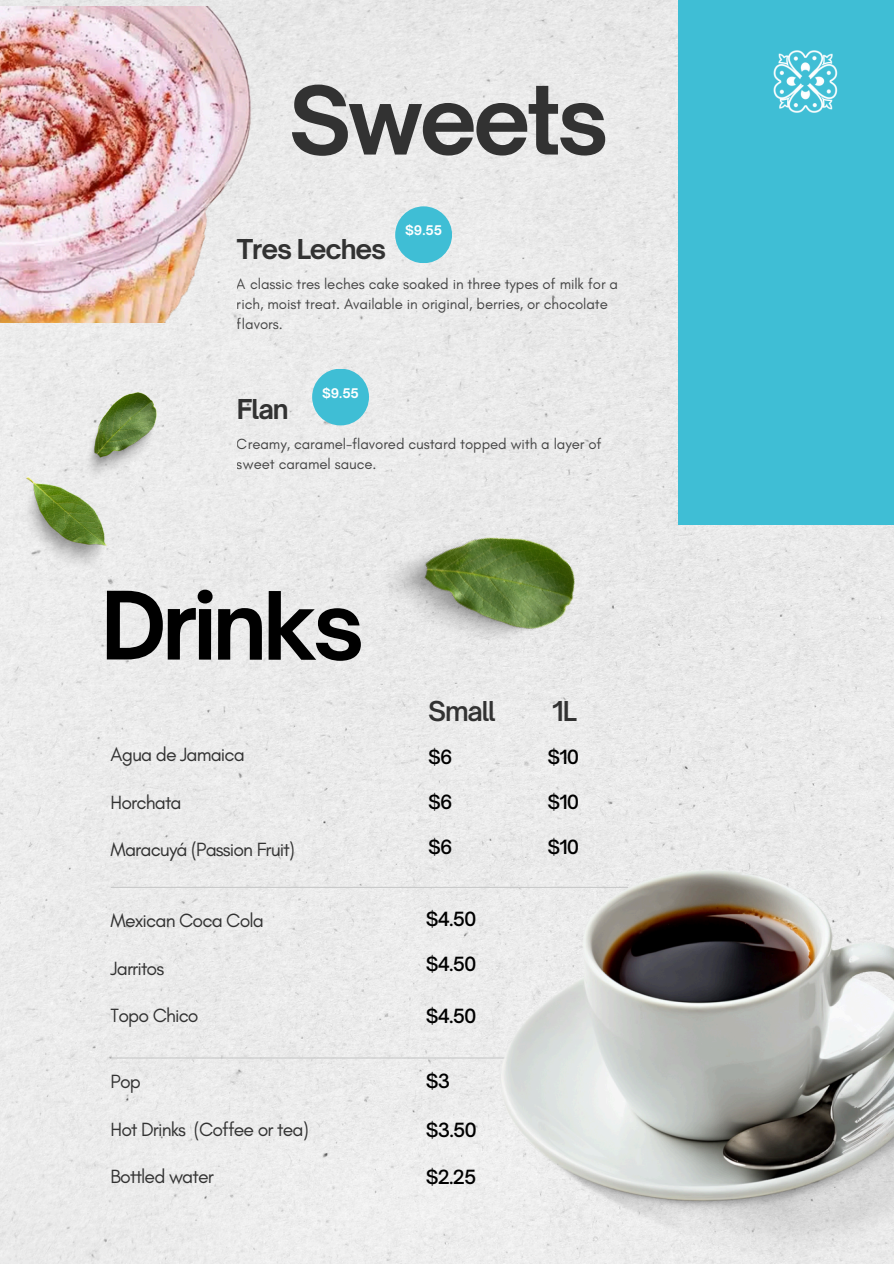
<style>
.page{position:relative;width:894px;height:1264px;background:#fff}
.page>*{position:absolute;margin:0;border:0;box-sizing:border-box;transform-origin:0 0}
.t1{font:700 90px "Open Sauce One";letter-spacing:-.045em;color:#000}
.t2{font:700 90px "Open Sauce One";letter-spacing:-.045em;color:#323232}
.t3{font:700 26.25px "Open Sauce One";letter-spacing:-.045em;color:#323232}
.t4{font:600 26.25px "Open Sauce One";letter-spacing:-.045em;color:#323232}
.t5{font:19.5px "Glacial Indifference";letter-spacing:-.045em;color:#323232}
.t6{font:500 18.75px "Open Sauce One";letter-spacing:-.045em;color:#000}
.t7{font:15px/20.2px "Glacial Indifference";letter-spacing:-.005em;color:#323232}
.t8{font:700 12.75px "Open Sauce One";color:#fff}
</style>
<div class="page">
<div style="left:0;top:0;width:893px;height:1263px;background:#ebebeb"></div>
<div style="left:678px;top:0;width:215px;height:524px;background:#3fbed5"></div>
<img style="left:773px;top:50px;width:65px;height:63px">
<div style="left:395px;top:206px;width:57px;height:57px;background:#3fbed5;border-radius:50%"></div>
<div style="left:312px;top:368px;width:57px;height:57px;background:#3fbed5;border-radius:50%"></div>
<hr style="left:111px;top:886px;width:516px;height:1px;background:#c7c8c8">
<hr style="left:111px;top:1057px;width:516px;height:1px;background:#c7c8c8">
<img style="left:0;top:7px;width:271px;height:316px">
<img style="left:22px;top:478px;width:84px;height:93px">
<img style="left:82px;top:392px;width:74px;height:90px">
<img style="left:363px;top:477px;width:228px;height:220px">
<img style="left:395px;top:745px;width:498px;height:518px">
<p class="t2" style="left:289px;top:64px;width:321px">Sweets</p>
<h3 class="t3" style="left:237px;top:233px;width:151px">Tres Leches</h3>
<h4 class="t8" style="left:405px;top:222px;width:38px">$9.55</h4>
<p class="t7" style="left:237px;top:273px;width:382px">A classic tres leches cake soaked in three types of milk for a rich, moist treat. Available in original, berries, or chocolate flavors.</p>
<h6 class="t3" style="left:237px;top:393px;width:53px">Flan</h6>
<h4 class="t8" style="left:322px;top:385px;width:38px">$9.55</h4>
<p class="t7" style="left:237px;top:433px;width:366px">Creamy, caramel-flavored custard topped with a layer of sweet caramel sauce.</p>
<p class="t1" style="left:101px;top:569px;width:265px">Drinks</p>
<h1 class="t4" style="left:428px;top:694px;width:69px">Small</h1>
<p class="t5" style="left:111px;top:742px;width:136px">Agua de Jamaica</p>
<p class="t6" style="left:428px;top:745px;width:26px">$6</p>
<h3 class="t6" style="left:428px;top:790px;width:26px">$6</h3>
<h6 class="t6" style="left:428px;top:835px;width:26px">$6</h6>
<h4 class="t5" style="left:111px;top:790px;width:73px">Horchata</h4>
<h4 class="t5" style="left:111px;top:837px;width:186px">Maracuyá (Passion Fruit)</h4>
<h4 class="t5" style="left:111px;top:908px;width:155px">Mexican Coca Cola</h4>
<h4 class="t5" style="left:111px;top:956px;width:55px">Jarritos</h4>
<h4 class="t5" style="left:111px;top:1003px;width:89px">Topo Chico</h4>
<h4 class="t5" style="left:111px;top:1069px;width:32px">Pop</h4>
<h4 class="t5" style="left:111px;top:1116px;width:199px">Hot Drinks (Coffee or tea)</h4>
<h4 class="t5" style="left:111px;top:1164px;width:105px">Bottled water</h4>
<p class="t6" style="left:425px;top:907px;width:52px">$4.50</p>
<p class="t6" style="left:425px;top:952px;width:52px">$4.50</p>
<h1 class="t6" style="left:425px;top:1004px;width:52px">$4.50</h1>
<h3 class="t6" style="left:425px;top:1068px;width:26px">$3</h3>
<h2 class="t6" style="left:425px;top:1117px;width:53px">$3.50</h2>
<p class="t6" style="left:425px;top:1165px;width:52px">$2.25</p>
<h4 class="t4" style="left:552px;top:694px;width:26px">1L</h4>
<h5 class="t6" style="left:547px;top:745px;width:33px">$10</h5>
<p class="t6" style="left:547px;top:790px;width:33px">$10</p>
<h4 class="t6" style="left:547px;top:835px;width:33px">$10</h4>
</div>
